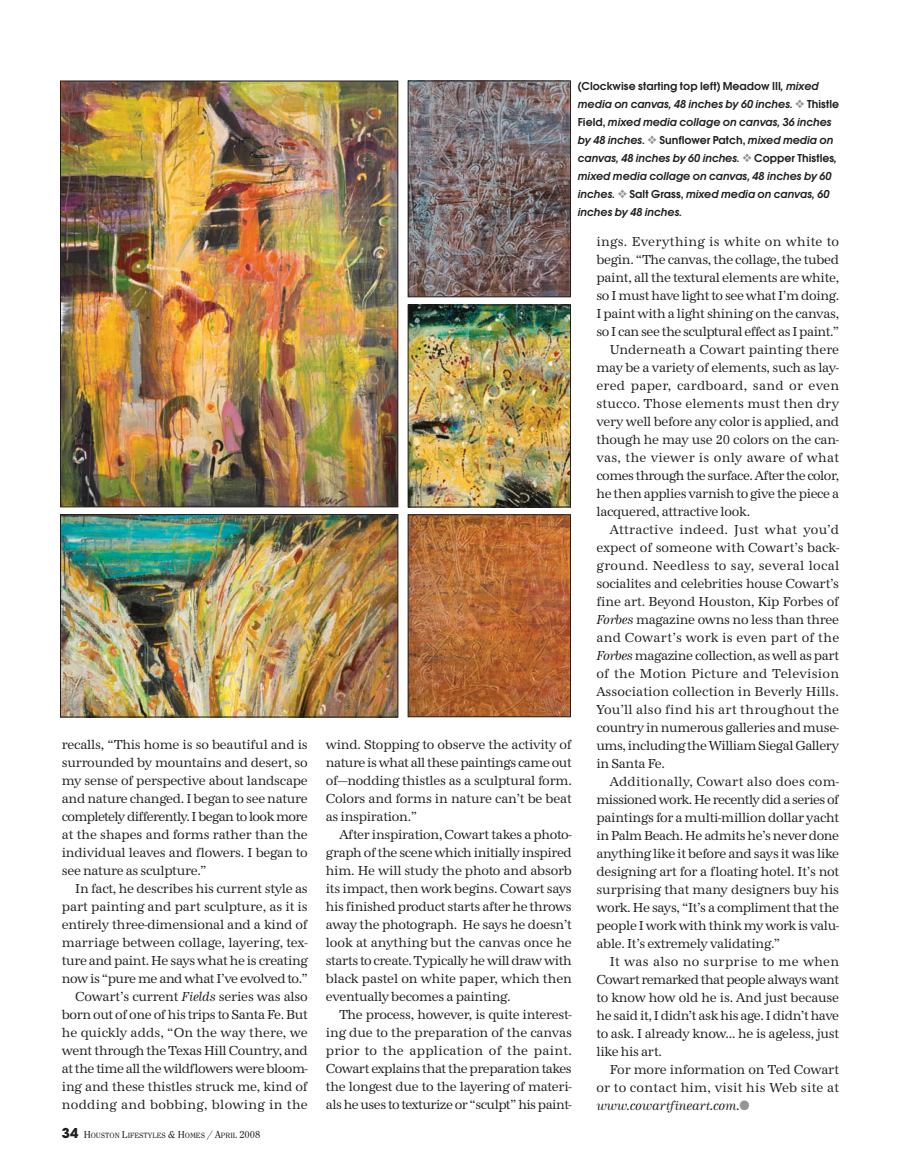
<style>
.page{position:relative;width:901px;height:1171px;background:#fff}
.page>*{position:absolute;margin:0;border:0;box-sizing:border-box;transform-origin:0 0}
.t1{font:13.5px/18px "URW Antiqua T";letter-spacing:-.02em;color:#231f20;text-align:justify;scale:.95 1}
.t2{font:13.5px "URW Antiqua T";letter-spacing:.02em;color:#231f20;scale:.95 1}
.t3{font:13.5px "URW Antiqua T";letter-spacing:.015em;color:#231f20;scale:.95 1}
.t4{font:13.5px "URW Antiqua T";letter-spacing:-.04em;color:#231f20;scale:.95 1}
.t5{font:13.5px "URW Antiqua T";color:#231f20;scale:.95 1}
.t6{font:13.5px "URW Antiqua T";letter-spacing:.01em;color:#231f20;scale:.95 1}
.t7{font:13.5px "URW Antiqua T";letter-spacing:-.045em;color:#231f20;scale:.95 1}
.t8{font:italic 13.5px "URW Antiqua T";letter-spacing:-.02em;color:#231f20;scale:.95 1}
.t9{font:italic 600 12px/18px "Avant Garde Gothic Itc T";color:#231f20}
.t10{font:7.8px "Clearface Itc T";color:#231f20}
.s1{font-style:italic}
.s2{font-family:"Avant Garde Gothic Itc T";font-weight:700;font-size:15px}
.s3{font-size:10.5px}
.s4{font-style:normal}
.s5{color:#939598}
</style>
<div class="page">
<img style="left:60px;top:80px;width:511px;height:638px">
<p class="t1" style="left:62px;top:737px;width:260px">recalls, “This home is so beautiful and is surrounded by mountains and desert, so my sense of perspective about landscape and nature changed. I began to see nature completely differently. I began to look more at the shapes and forms rather than the individual leaves and flowers. I began to see nature as sculpture.”</p>
<p class="t1" style="left:62px;top:881px;width:260px;text-align:right">In fact, he describes his current style as part painting and part sculpture, as it is entirely three-dimensional and a kind of marriage between collage, layering, tex&shy;ture and paint. He says what he is creating now is “pure me and what I’ve evolved to.” Cowart’s current <span class="s1">Fields</span> series was also born out of one of his trips to Santa Fe. But he quickly adds, “On the way there, we went through the Texas Hill Country, and at the time all the wildflowers were bloom&shy;ing and these thistles struck me, kind of nodding and bobbing, blowing in the</p>
<p class="t10" style="left:62px;top:1133px;width:200px"><span class="s2">34</span> <span class="s3">H</span>OUSTON <span class="s3">L</span>IFESTYLES <span class="s3">&amp; H</span>OMES <span class="s3">/ A</span>PRIL <span class="s3">2008</span></p>
<p class="t9" style="left:578px;top:78px;width:263px"><span class="s4">(Clockwise starting top left) Meadow III</span>, mixed media on canvas, 48 inches by 60 inches. <span class="s5">❖</span> <span class="s4">Thistle Field,</span> mixed media collage on canvas, 36 inches by 48 inches. <span class="s5">❖</span> <span class="s4">Sunflower Patch,</span> mixed media on canvas, 48 inches by 60 inches. <span class="s5">❖</span> <span class="s4">Copper Thistles</span>, mixed media collage on canvas, 48 inches by 60 inches. <span class="s5">❖</span> <span class="s4">Salt Grass,</span> mixed media on canvas, 60 inches by 48 inches.</p>
<p class="t2" style="left:596px;top:236px;width:257px">ings. Everything is white on white to</p>
<p class="t1" style="left:596px;top:252px;width:257px">begin. “The canvas, the collage, the tubed</p>
<p class="t1" style="left:596px;top:270px;width:257px">paint, all the textural elements are white,</p>
<p class="t1" style="left:596px;top:288px;width:257px">so I must have light to see what I’m doing.</p>
<p class="t1" style="left:596px;top:306px;width:257px">I paint with a light shining on the canvas,</p>
<p class="t1" style="left:596px;top:324px;width:257px">so I can see the sculptural effect as I paint.”</p>
<p class="t5" style="left:610px;top:344px;width:243px">Underneath a Cowart painting there</p>
<p class="t1" style="left:596px;top:360px;width:257px">may be a variety of elements, such as lay-</p>
<p class="t2" style="left:596px;top:380px;width:257px">ered paper, cardboard, sand or even</p>
<p class="t3" style="left:596px;top:398px;width:257px">stucco. Those elements must then dry</p>
<p class="t1" style="left:596px;top:414px;width:257px">very well before any color is applied, and</p>
<p class="t1" style="left:596px;top:432px;width:257px">though he may use 20 colors on the can-</p>
<p class="t2" style="left:596px;top:452px;width:257px">vas, the viewer is only aware of what</p>
<p class="t4" style="left:596px;top:470px;width:257px">comes through the surface. After the color,</p>
<p class="t1" style="left:596px;top:486px;width:257px">he then applies varnish to give the piece a</p>
<p class="t1" style="left:596px;top:504px;width:163px">lacquered, attractive look.</p>
<p class="t2" style="left:610px;top:524px;width:243px">Attractive indeed. Just what you’d</p>
<p class="t5" style="left:596px;top:542px;width:257px">expect of someone with Cowart’s back-</p>
<p class="t2" style="left:596px;top:560px;width:257px">ground. Needless to say, several local</p>
<p class="t1" style="left:596px;top:576px;width:257px">socialites and celebrities house Cowart’s</p>
<p class="t1" style="left:596px;top:594px;width:257px">fine art. Beyond Houston, Kip Forbes of</p>
<p class="t1" style="left:596px;top:612px;width:257px"><span class="s1">Forbes</span> magazine owns no less than three</p>
<p class="t2" style="left:596px;top:632px;width:257px">and Cowart’s work is even part of the</p>
<p class="t1" style="left:596px;top:648px;width:257px"><span class="s1">Forbes</span> magazine collection, as well as part</p>
<p class="t2" style="left:596px;top:668px;width:257px">of the Motion Picture and Television</p>
<p class="t6" style="left:596px;top:686px;width:257px">Association collection in Beverly Hills.</p>
<p class="t3" style="left:596px;top:704px;width:257px">You’ll also find his art throughout the</p>
<p class="t1" style="left:596px;top:720px;width:257px">country in numerous galleries and muse-</p>
<p class="t1" style="left:596px;top:738px;width:257px">ums, including the William Siegal Gallery</p>
<p class="t1" style="left:596px;top:756px;width:74px">in Santa Fe.</p>
<p class="t3" style="left:610px;top:776px;width:243px">Additionally, Cowart also does com-</p>
<p class="t7" style="left:596px;top:794px;width:257px">missioned work. He recently did a series of</p>
<p class="t1" style="left:596px;top:810px;width:257px">paintings for a multi-million dollar yacht</p>
<p class="t1" style="left:596px;top:828px;width:257px">in Palm Beach. He admits he’s never done</p>
<p class="t1" style="left:596px;top:846px;width:257px">anything like it before and says it was like</p>
<p class="t1" style="left:596px;top:864px;width:257px">designing art for a floating hotel. It’s not</p>
<p class="t1" style="left:596px;top:882px;width:257px">surprising that many designers buy his</p>
<p class="t1" style="left:596px;top:900px;width:257px">work. He says, “It’s a compliment that the</p>
<p class="t1" style="left:596px;top:918px;width:257px">people I work with think my work is valu-</p>
<p class="t1" style="left:596px;top:936px;width:195px">able. It’s extremely validating.”</p>
<p class="t2" style="left:610px;top:956px;width:243px">It was also no surprise to me when</p>
<p class="t4" style="left:596px;top:974px;width:257px">Cowart remarked that people always want</p>
<p class="t1" style="left:596px;top:990px;width:257px">to know how old he is. And just because</p>
<p class="t1" style="left:596px;top:1008px;width:257px">he said it, I didn’t ask his age. I didn’t have</p>
<p class="t1" style="left:596px;top:1026px;width:257px">to ask. I already know... he is ageless, just</p>
<p class="t1" style="left:596px;top:1044px;width:70px">like his art.</p>
<p class="t1" style="left:610px;top:1062px;width:243px">For more information on Ted Cowart</p>
<p class="t2" style="left:596px;top:1082px;width:257px">or to contact him, visit his Web site at</p>
<p class="t8" style="left:596px;top:1100px;width:163px">www.cowartfineart.com<span class="s4">.</span><span class="s5">●</span></p>
<p class="t1" style="left:326px;top:737px;width:260px">wind. Stopping to observe the activity of nature is what all these paintings came out of—nodding thistles as a sculptural form.<br>Colors and forms in nature can’t be beat as inspiration.”</p>
<p class="t1" style="left:326px;top:827px;width:260px;text-indent:13px">After inspiration, Cowart takes a photo&shy;graph of the scene which initially inspired him. He will study the photo and absorb its impact, then work begins. Cowart says his finished product starts after he throws away the photograph. He says he doesn’t look at anything but the canvas once he starts to create. Typically he will draw with black pastel on white paper, which then eventually becomes a painting.</p>
<p class="t1" style="left:326px;top:1007px;width:260px;text-indent:13px">The process, however, is quite interest&shy;ing due to the preparation of the canvas prior to the application of the paint.<br>Cowart explains that the preparation takes the longest due to the layering of materi&shy;als he uses to texturize or “sculpt” his paint-</p>
</div>
